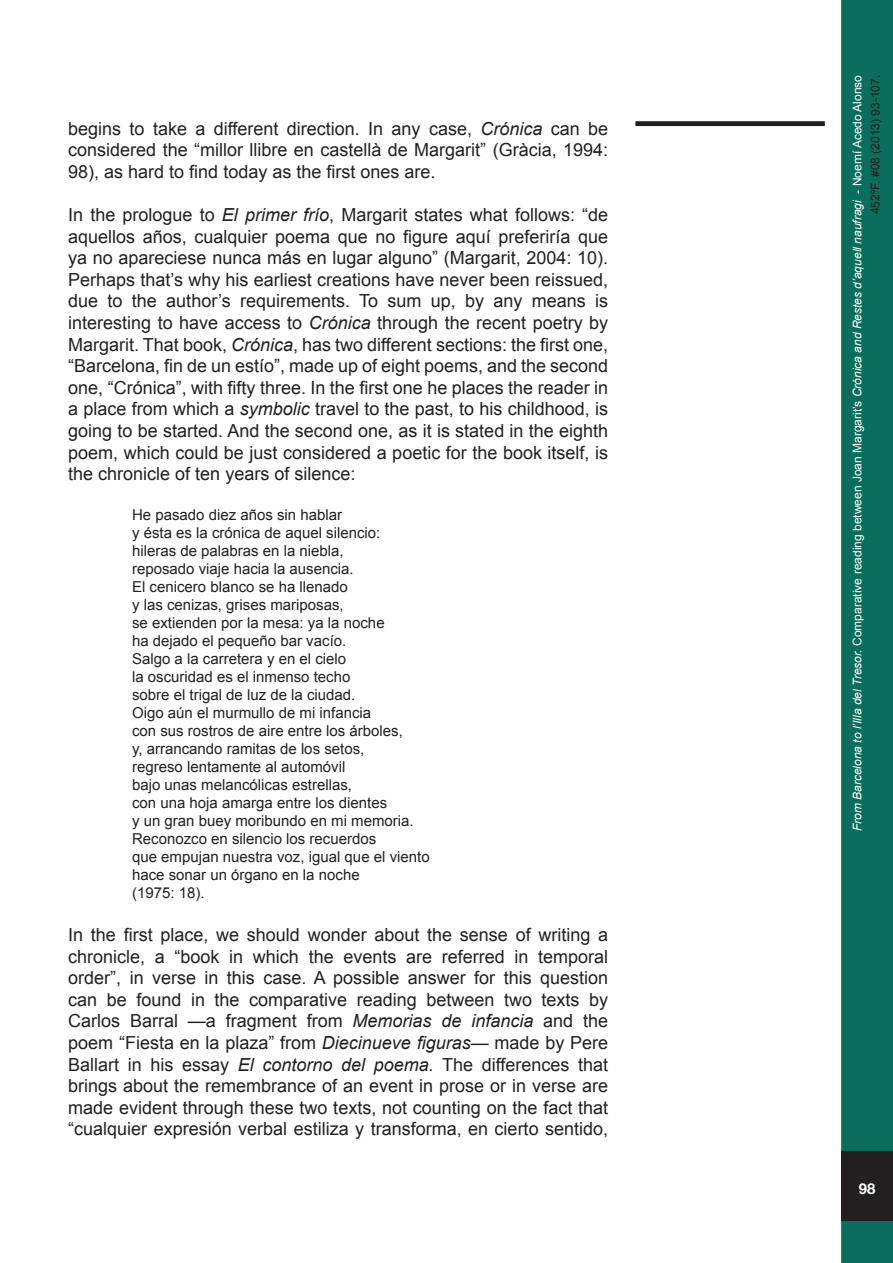
<style>
.page{position:relative;width:893px;height:1263px;background:#fff}
.page>*{position:absolute;margin:0;border:0;box-sizing:border-box;transform-origin:0 0}
.t1{font:18px/21.6px "Arial";color:#231f20;text-align:justify}
.t2{font:15px "Arial";color:#231f20}
.t3{font:700 15px "Helvetica Neue";color:#fff}
.t4{font:italic 12px/18px "Arial";color:#fff;text-align:right}
.s1{font-style:italic}
.s2{font-style:normal}
.s3{font-style:normal;color:#231f20}
</style>
<div class="page">
<div style="left:843px;top:2px;width:48px;height:1259px;background:#0a6d5d"></div>
<div style="left:841px;top:0;width:52px;height:1263px;border:3px solid #0a6d5d"></div>
<div style="left:841px;top:1151px;width:52px;height:70px;background:#231f20"></div>
<div style="left:636px;top:121px;width:189px;height:5px;background:#231f20"></div>
<p class="t1" style="left:68px;top:118px;width:541px">begins to take a different direction. In any case, <span class="s1">Crónica</span> can be considered the “millor llibre en castellà de Margarit” (Gràcia, 1994:<br>98), as hard to find today as the first ones are.</p>
<p class="t1" style="left:68px;top:204px;width:541px">In the prologue to <span class="s1">El primer frío</span>, Margarit states what follows: “de aquellos años, cualquier poema que no figure aquí preferiría que ya no apareciese nunca más en lugar alguno” (Margarit, 2004: 10).<br>Perhaps that’s why his earliest creations have never been reissued, due to the author’s requirements. To sum up, by any means is interesting to have access to <span class="s1">Crónica</span> through the recent poetry by Margarit. That book, <span class="s1">Crónica</span>, has two different sections: the first one, “Barcelona, fin de un estío”, made up of eight poems, and the second one, “Crónica”, with fifty three. In the first one he places the reader in a place from which a <span class="s1">symbolic</span> travel to the past, to his childhood, is going to be started. And the second one, as it is stated in the eighth poem, which could be just considered a poetic for the book itself, is the chronicle of ten years of silence:</p>
<p class="t2" style="left:132px;top:505px;width:212px">He pasado diez años sin hablar</p>
<p class="t2" style="left:132px;top:523px;width:250px">y ésta es la crónica de aquel silencio:</p>
<p class="t2" style="left:132px;top:541px;width:213px">hileras de palabras en la niebla,</p>
<p class="t2" style="left:132px;top:559px;width:223px">reposado viaje hacia la ausencia.</p>
<p class="t2" style="left:132px;top:577px;width:217px">El cenicero blanco se ha llenado</p>
<p class="t2" style="left:132px;top:595px;width:213px">y las cenizas, grises mariposas,</p>
<p class="t2" style="left:132px;top:613px;width:254px">se extienden por la mesa: ya la noche</p>
<p class="t2" style="left:132px;top:631px;width:216px">ha dejado el pequeño bar vacío.</p>
<p class="t2" style="left:132px;top:649px;width:216px">Salgo a la carretera y en el cielo</p>
<p class="t2" style="left:132px;top:667px;width:220px">la oscuridad es el inmenso techo</p>
<p class="t2" style="left:132px;top:685px;width:225px">sobre el trigal de luz de la ciudad.</p>
<p class="t2" style="left:132px;top:703px;width:241px">Oigo aún el murmullo de mi infancia</p>
<p class="t2" style="left:132px;top:721px;width:272px">con sus rostros de aire entre los árboles,</p>
<p class="t2" style="left:132px;top:739px;width:234px">y, arrancando ramitas de los setos,</p>
<p class="t2" style="left:132px;top:757px;width:215px">regreso lentamente al automóvil</p>
<p class="t2" style="left:132px;top:775px;width:222px">bajo unas melancólicas estrellas,</p>
<p class="t2" style="left:132px;top:793px;width:257px">con una hoja amarga entre los dientes</p>
<p class="t2" style="left:132px;top:811px;width:283px">y un gran buey moribundo en mi memoria.</p>
<p class="t2" style="left:132px;top:829px;width:246px">Reconozco en silencio los recuerdos</p>
<p class="t2" style="left:132px;top:847px;width:299px">que empujan nuestra voz, igual que el viento</p>
<p class="t2" style="left:132px;top:865px;width:229px">hace sonar un órgano en la noche</p>
<p class="t2" style="left:132px;top:883px;width:74px">(1975: 18).</p>
<p class="t1" style="left:68px;top:924px;width:541px">In the first place, we should wonder about the sense of writing a chronicle, a “book in which the events are referred in temporal order”, in verse in this case. A possible answer for this question can be found in the comparative reading between two texts by Carlos Barral —a fragment from <span class="s1">Memorias de infancia</span> and the poem “Fiesta en la plaza” from <span class="s1">Diecinueve figuras—</span> made by Pere Ballart in his essay <span class="s1">El contorno del poema.</span> The differences that brings about the remembrance of an event in prose or in verse are made evident through these two texts, not counting on the fact that “cualquier expresión verbal estiliza y transforma, en cierto sentido,</p>
<p class="t4" style="left:849px;top:831px;width:758px;rotate:-90deg">From Barcelona to l’Illa del Tresor. <span class="s2">Comparative reading between Joan Margarit’s</span> Crónica and Restes d’aquell naufragi <span class="s2">- Noemí Acedo Alonso<br></span><span class="s3">452ºF. #08 (2013) 93-107.</span></p>
<p class="t3" style="left:859px;top:1179px;width:18px">98</p>
</div>
